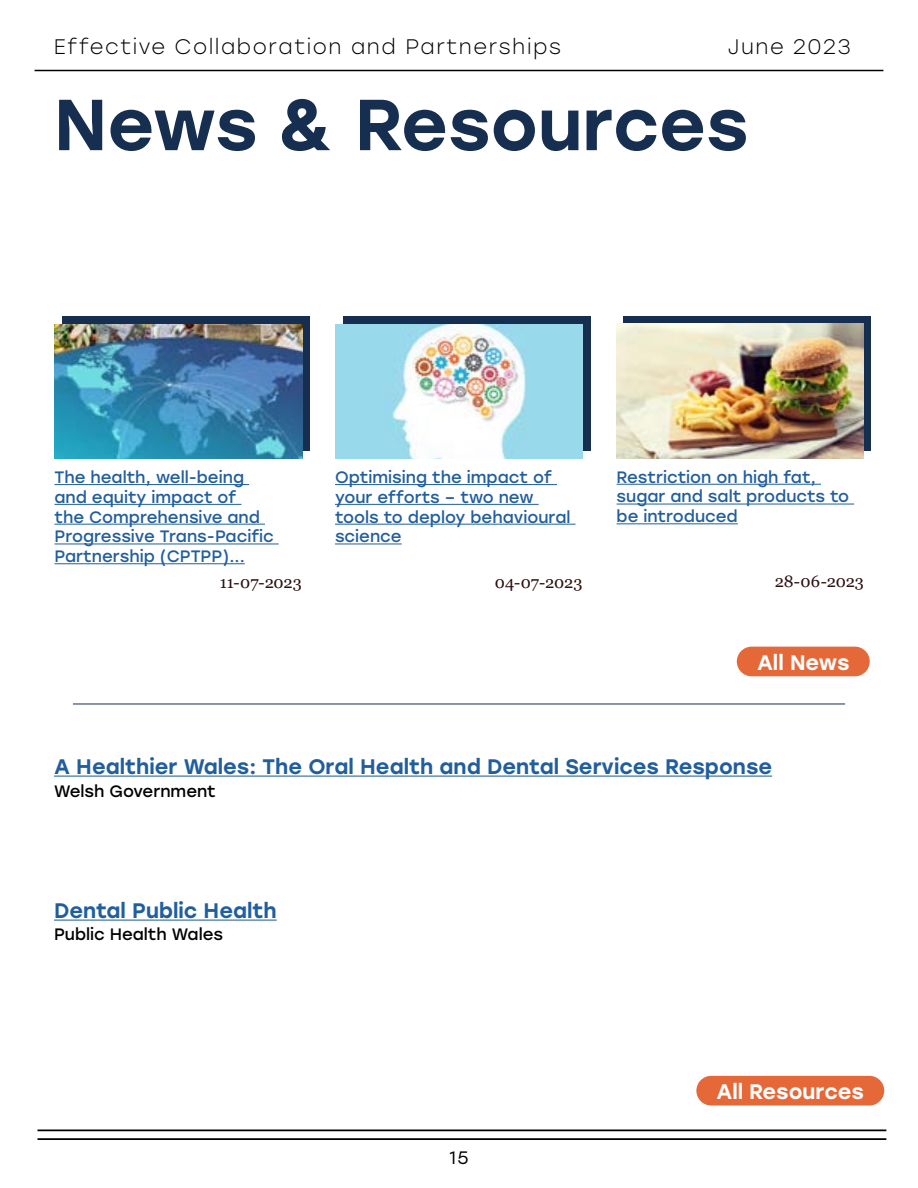
<style>
.page{position:relative;width:918px;height:1188px;background:#fff}
.page>*{position:absolute;margin:0;border:0;box-sizing:border-box;transform-origin:0 0}
.t1{font:500 72px "Stolzl";color:#162f50}
.t2{font:500 21px "Stolzl";color:#215e9e}
.t3{font:300 21px "Stolzl";letter-spacing:.075em;color:#000}
.t4{font:500 21px "Stolzl";color:#fff}
.t5{font:18px "Stolzl";color:#000}
.t6{font:16.5px/19.8px "Stolzl";color:#215e9e}
.t7{font:16.5px "Stolzl";color:#000}
.t8{font:16.5px "Georgia";letter-spacing:-.005em;color:#2c0f0f}
</style>
<div class="page">
<hr style="left:38px;top:1129px;width:848px;height:2px;background:#000">
<hr style="left:38px;top:1138px;width:848px;height:2px;background:#000">
<hr style="left:35px;top:70px;width:848px;height:1px;background:#000">
<div style="left:62px;top:316px;width:247px;height:135px;background:#162f50"></div>
<div style="left:343px;top:316px;width:247px;height:135px;background:#162f50"></div>
<div style="left:624px;top:316px;width:247px;height:135px;background:#162f50"></div>
<hr style="left:617px;top:484px;width:204px;height:1px;background:#215e9e">
<hr style="left:617px;top:504px;width:237px;height:1px;background:#215e9e">
<hr style="left:617px;top:523px;width:121px;height:1px;background:#215e9e">
<hr style="left:335px;top:484px;width:222px;height:1px;background:#215e9e">
<hr style="left:335px;top:504px;width:204px;height:1px;background:#215e9e">
<hr style="left:335px;top:524px;width:241px;height:1px;background:#215e9e">
<hr style="left:335px;top:544px;width:67px;height:1px;background:#215e9e">
<hr style="left:54px;top:484px;width:195px;height:1px;background:#215e9e">
<hr style="left:54px;top:504px;width:187px;height:1px;background:#215e9e">
<hr style="left:54px;top:524px;width:211px;height:1px;background:#215e9e">
<hr style="left:54px;top:544px;width:225px;height:1px;background:#215e9e">
<hr style="left:54px;top:563px;width:191px;height:1px;background:#215e9e">
<hr style="left:54px;top:776px;width:718px;height:1px;background:#215e9e">
<hr style="left:54px;top:920px;width:223px;height:1px;background:#215e9e">
<img style="left:54px;top:324px;width:248px;height:134px">
<img style="left:335px;top:324px;width:248px;height:134px">
<img style="left:616px;top:324px;width:248px;height:134px">
<hr style="left:73px;top:704px;width:772px;height:1px;background:#162f50">
<div style="left:696px;top:1076px;width:188px;height:30px;background:#e56839;border-radius:15px"></div>
<div style="left:737px;top:647px;width:133px;height:29px;background:#e56839;border-radius:15px"></div>
<p class="t3" style="left:54px;top:32px;width:509px">Effective Collaboration and Partnerships</p>
<p class="t3" style="left:728px;top:32px;width:124px">June 2023</p>
<h1 class="t1" style="left:54px;top:73px;width:696px">News &amp; Resources</h1>
<p class="t6" style="left:617px;top:466px;width:234px">Restriction on high fat, sugar and salt products to be introduced</p>
<p class="t6" style="left:54px;top:466px;width:221px">The health, well-being and equity impact of<br>the Comprehensive and<br>Progressive Trans-Pacific<br>Partnership (CPTPP)...</p>
<p class="t8" style="left:220px;top:572px;width:83px">11-07-2023</p>
<p class="t8" style="left:495px;top:572px;width:89px">04-07-2023</p>
<p class="t8" style="left:775px;top:572px;width:91px">28-06-2023</p>
<p class="t6" style="left:335px;top:466px;width:237px">Optimising the impact of your efforts – two new tools to deploy behavioural science</p>
<p class="t4" style="left:757px;top:647px;width:94px">All News</p>
<p class="t2" style="left:54px;top:752px;width:720px">A Healthier Wales: The Oral Health and Dental Services Response</p>
<p class="t7" style="left:54px;top:779px;width:163px">Welsh Government</p>
<p class="t2" style="left:54px;top:896px;width:224px">Dental Public Health</p>
<p class="t7" style="left:54px;top:923px;width:171px">Public Health Wales</p>
<p class="t5" style="left:449px;top:1145px;width:21px">15</p>
<p class="t4" style="left:717px;top:1076px;width:149px">All Resources</p>
</div>
